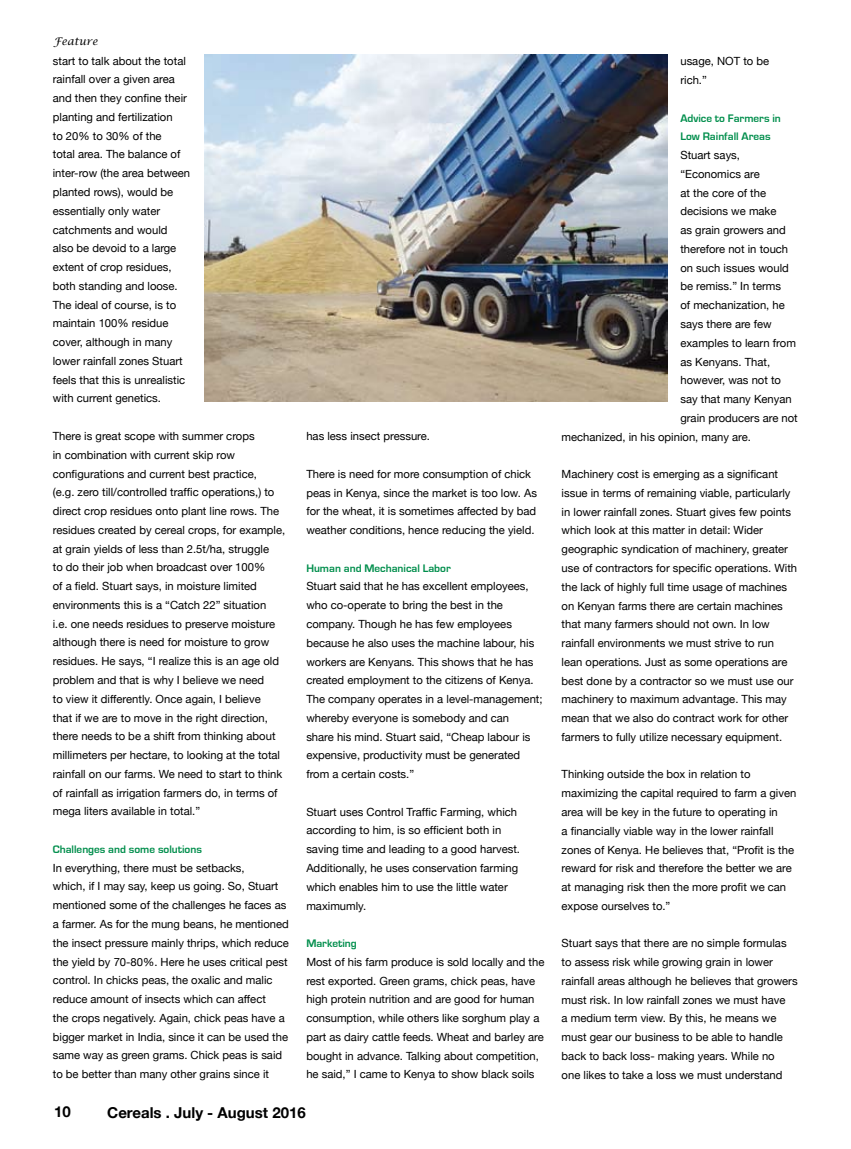
<style>
.page{position:relative;width:851px;height:1149px;background:#fff}
.page>*{position:absolute;margin:0;border:0;box-sizing:border-box;transform-origin:0 0}
.t1{font:700 15px "Helvetica Neue";color:#000}
.t2{font:11.25px/18.8px "Helvetica Neue";color:#000}
.t3{font:700 11.25px/18.8px "Eurostile";color:#008e4c}
.t4{font:italic 10.5px "Lucida Calligraphy";color:#000}
</style>
<div class="page">
<img style="left:204px;top:54px;width:463px;height:348px">
<p class="t4" style="left:53px;top:35px;width:46px">Feature</p>
<p class="t2" style="left:53px;top:51px;width:139px">start to talk about the total rainfall over a given area and then they confine their planting and fertilization<br>to 20% to 30% of the<br>total area. The balance of inter-row (the area between planted rows), would be essentially only water catchments and would also be devoid to a large extent of crop residues, both standing and loose.<br>The ideal of course, is to maintain 100% residue cover, although in many lower rainfall zones Stuart feels that this is unrealistic with current genetics.</p>
<p class="t2" style="left:53px;top:426px;width:234px">There is great scope with summer crops<br>in combination with current skip row configurations and current best practice,<br>(e.g. zero till/controlled traffic operations,) to direct crop residues onto plant line rows. The residues created by cereal crops, for example, at grain yields of less than 2.5t/ha, struggle<br>to do their job when broadcast over 100%<br>of a field. Stuart says, in moisture limited environments this is a “Catch 22” situation<br>i.e. one needs residues to preserve moisture although there is need for moisture to grow residues. He says, “I realize this is an age old problem and that is why I believe we need<br>to view it differently. Once again, I believe<br>that if we are to move in the right direction, there needs to be a shift from thinking about millimeters per hectare, to looking at the total rainfall on our farms. We need to start to think of rainfall as irrigation farmers do, in terms of mega liters available in total.”</p>
<p class="t3" style="left:53px;top:839px;width:151px">Challenges and some solutions</p>
<p class="t2" style="left:53px;top:857px;width:238px">In everything, there must be setbacks,<br>which, if I may say, keep us going. So, Stuart mentioned some of the challenges he faces as a farmer. As for the mung beans, he mentioned the insect pressure mainly thrips, which reduce the yield by 70-80%. Here he uses critical pest control. In chicks peas, the oxalic and malic reduce amount of insects which can affect<br>the crops negatively. Again, chick peas have a bigger market in India, since it can be used the same way as green grams. Chick peas is said to be better than many other grains since it</p>
<p class="t2" style="left:306px;top:426px;width:125px">has less insect pressure.</p>
<p class="t2" style="left:306px;top:464px;width:232px">There is need for more consumption of chick peas in Kenya, since the market is too low. As for the wheat, it is sometimes affected by bad weather conditions, hence reducing the yield.</p>
<p class="t3" style="left:306px;top:558px;width:146px">Human and Mechanical Labor</p>
<p class="t2" style="left:306px;top:576px;width:238px">Stuart said that he has excellent employees, who co-operate to bring the best in the company. Though he has few employees because he also uses the machine labour, his workers are Kenyans. This shows that he has created employment to the citizens of Kenya.<br>The company operates in a level-management; whereby everyone is somebody and can<br>share his mind. Stuart said, “Cheap labour is expensive, productivity must be generated from a certain costs.”</p>
<p class="t2" style="left:306px;top:802px;width:215px">Stuart uses Control Traffic Farming, which according to him, is so efficient both in saving time and leading to a good harvest.<br>Additionally, he uses conservation farming which enables him to use the little water maximumly.</p>
<p class="t3" style="left:306px;top:933px;width:52px">Marketing</p>
<p class="t2" style="left:306px;top:952px;width:239px">Most of his farm produce is sold locally and the rest exported. Green grams, chick peas, have high protein nutrition and are good for human consumption, while others like sorghum play a part as dairy cattle feeds. Wheat and barley are bought in advance. Talking about competition, he said,” I came to Kenya to show black soils</p>
<h1 class="t1" style="left:54px;top:1101px;width:18px">10</h1>
<h1 class="t1" style="left:107px;top:1102px;width:200px">Cereals . July - August 2016</h1>
<p class="t2" style="left:680px;top:52px;width:90px">usage, NOT to be rich.”</p>
<p class="t3" style="left:680px;top:109px;width:102px">Advice to Farmers in<br>Low Rainfall Areas</p>
<p class="t2" style="left:680px;top:145px;width:61px">Stuart says,</p>
<p class="t2" style="left:680px;top:164px;width:81px">“Economics are</p>
<p class="t2" style="left:680px;top:183px;width:87px">at the core of the</p>
<p class="t2" style="left:680px;top:202px;width:98px">decisions we make</p>
<p class="t2" style="left:680px;top:220px;width:107px">as grain growers and</p>
<p class="t2" style="left:680px;top:239px;width:109px">therefore not in touch</p>
<p class="t2" style="left:680px;top:258px;width:110px">on such issues would</p>
<p class="t2" style="left:680px;top:277px;width:102px">be remiss.” In terms</p>
<p class="t2" style="left:680px;top:295px;width:106px">of mechanization, he</p>
<p class="t2" style="left:680px;top:314px;width:93px">says there are few</p>
<p class="t2" style="left:680px;top:333px;width:117px">examples to learn from</p>
<p class="t2" style="left:680px;top:352px;width:91px">as Kenyans. That,</p>
<p class="t2" style="left:680px;top:370px;width:102px">however, was not to</p>
<p class="t2" style="left:680px;top:389px;width:113px">say that many Kenyan</p>
<p class="t2" style="left:680px;top:408px;width:119px">grain producers are not</p>
<p class="t2" style="left:561px;top:427px;width:191px">mechanized, in his opinion, many are.</p>
<p class="t2" style="left:561px;top:464px;width:237px">Machinery cost is emerging as a significant issue in terms of remaining viable, particularly in lower rainfall zones. Stuart gives few points which look at this matter in detail: Wider geographic syndication of machinery, greater use of contractors for specific operations. With the lack of highly full time usage of machines on Kenyan farms there are certain machines that many farmers should not own. In low rainfall environments we must strive to run lean operations. Just as some operations are best done by a contractor so we must use our machinery to maximum advantage. This may mean that we also do contract work for other farmers to fully utilize necessary equipment.</p>
<p class="t2" style="left:561px;top:764px;width:236px">Thinking outside the box in relation to maximizing the capital required to farm a given area will be key in the future to operating in<br>a financially viable way in the lower rainfall zones of Kenya. He believes that, “Profit is the reward for risk and therefore the better we are at managing risk then the more profit we can expose ourselves to.”</p>
<p class="t2" style="left:561px;top:933px;width:237px">Stuart says that there are no simple formulas to assess risk while growing grain in lower rainfall areas although he believes that growers must risk. In low rainfall zones we must have<br>a medium term view. By this, he means we must gear our business to be able to handle back to back loss- making years. While no<br>one likes to take a loss we must understand</p>
</div>
